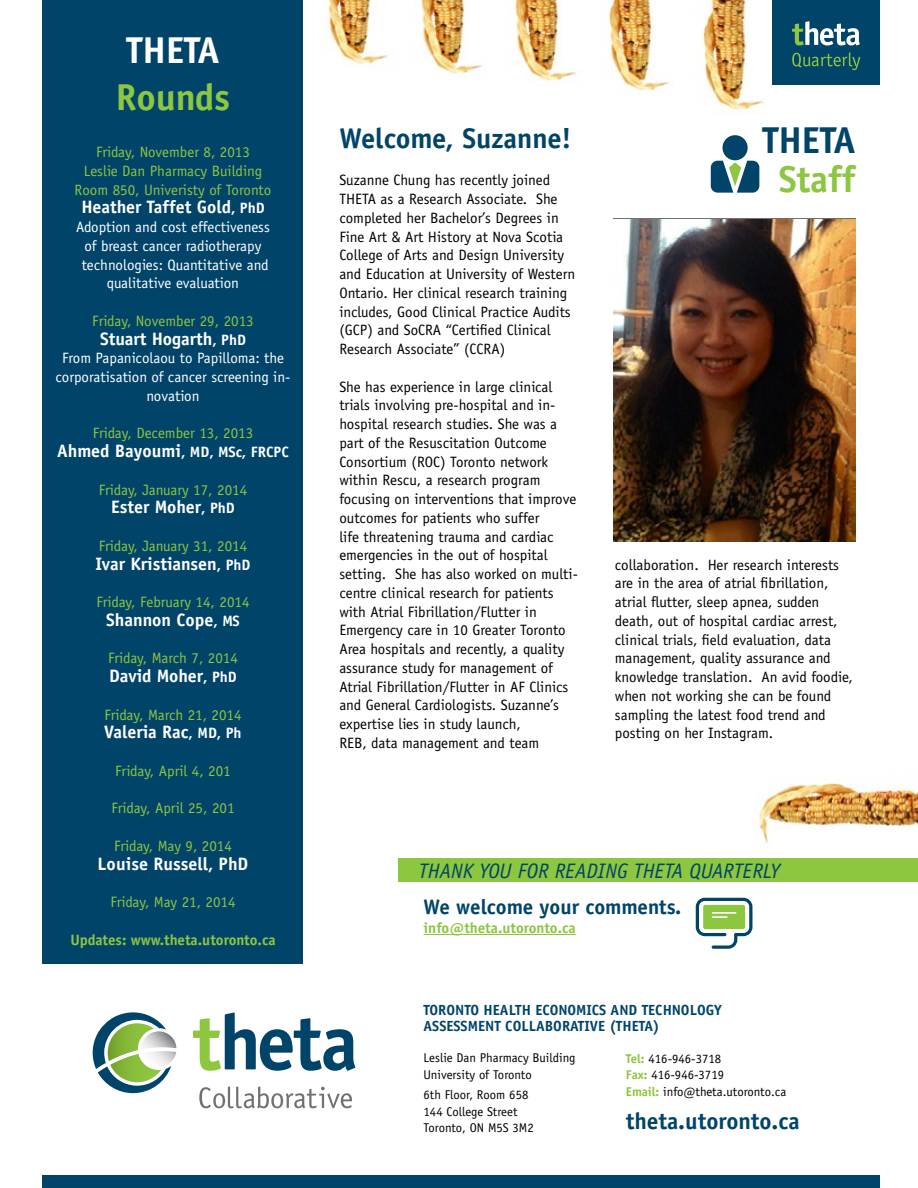
<style>
.page{position:relative;width:918px;height:1188px;background:#fff}
.page>*{position:absolute;margin:0;border:0;box-sizing:border-box;transform-origin:0 0}
.t1{font:700 37.5px "Officina Sans LT";letter-spacing:-.005em;color:#8dc63f}
.t2{font:700 37.5px "Officina Sans LT";letter-spacing:-.005em;color:#fff}
.t3{font:700 37.5px "Officina Sans LT";letter-spacing:-.005em;color:#00446a}
.t4{font:700 28.5px "Officina Sans LT";color:#00446a}
.t5{font:700 23.4px "Officina Sans LT";color:#00446a}
.t6{font:italic 21px "Officina Sans LT";color:#00446a}
.t7{font:700 21px "Officina Sans LT";color:#00446a}
.t8{font:700 18px "Officina Sans LT";color:#fff}
.t9{font:15px/18.8px "Officina Sans LT";color:#000}
.t10{font:15px/18.8px "Officina Sans LT";color:#8dc63f;text-align:center}
.t11{font:15px/18.8px "Officina Sans LT";color:#fff;text-align:center}
.t12{font:700 15px "Officina Sans LT";color:#8dc63f}
.t13{font:700 14.7px "Officina Sans LT";color:#00446a}
.t14{font:12.75px/16.5px "Officina Sans LT";color:#000}
.s1{font-size:15px}
.s2{font-weight:700;font-size:18px;color:#fff}
.s3{font-weight:700;color:#fff}
.s4{font-weight:700;color:#8dc63f}
</style>
<div class="page">
<svg style="left:199px;top:1087px;width:153px;height:21px"></svg>
<svg style="left:193px;top:1013px;width:162px;height:58px"></svg>
<svg style="left:93px;top:1012px;width:83px;height:81px"></svg>
<div style="left:43px;top:1175px;width:837px;height:13px;background:#00446a"></div>
<div style="left:772px;top:0;width:108px;height:85px;background:#00446a"></div>
<svg style="left:792px;top:21px;width:68px;height:24px"></svg>
<svg style="left:792px;top:52px;width:68px;height:18px"></svg>
<svg style="left:696px;top:898px;width:56px;height:51px"></svg>
<div style="left:43px;top:0;width:260px;height:963px;background:#00446a"></div>
<img style="left:613px;top:219px;width:243px;height:323px">
<div style="left:723px;top:135px;width:25px;height:25px;background:#00446a;border-radius:50%"></div>
<svg style="left:711px;top:161px;width:48px;height:32px"></svg>
<hr style="left:424px;top:934px;width:152px;height:1px;background:#8dc63f">
<div style="left:399px;top:858px;width:519px;height:23px;background:#8dc63f"></div>
<img style="left:757px;top:782px;width:161px;height:62px">
<img style="left:702px;top:0;width:63px;height:110px">
<img style="left:608px;top:0;width:62px;height:92px">
<img style="left:515px;top:0;width:62px;height:82px">
<img style="left:421px;top:0;width:62px;height:75px">
<img style="left:327px;top:0;width:62px;height:65px">
<h1 class="t2" style="left:126px;top:27px;width:95px">THETA</h1>
<h1 class="t1" style="left:116px;top:74px;width:116px">Rounds</h1>
<p class="t10" style="left:75px;top:143px;width:198px">Friday, November 8, 2013<br>Leslie Dan Pharmacy Building<br>Room 850, Univeristy of Toronto</p>
<p class="t8" style="left:81px;top:196px;width:185px">Heather Taffet Gold<span class="s1">, PhD</span></p>
<p class="t11" style="left:76px;top:218px;width:195px">Adoption and cost effectiveness of breast cancer radiotherapy technologies: Quantitative and qualitative evaluation</p>
<p class="t10" style="left:92px;top:311px;width:163px">Friday, November 29, 2013</p>
<p class="t8" style="left:100px;top:327px;width:147px">Stuart Hogarth<span class="s1">, PhD</span></p>
<p class="t11" style="left:55px;top:349px;width:237px">From Papanicolaou to Papilloma: the corporatisation of cancer screening in&shy;novation</p>
<p class="t10" style="left:57px;top:424px;width:233px">Friday, December 13, 2013<br><span class="s2">Ahmed Bayoumi</span><span class="s3">, MD, MSc, FRCPC</span></p>
<p class="t10" style="left:99px;top:480px;width:150px">Friday, January 17, 2014</p>
<p class="t8" style="left:111px;top:496px;width:125px">Ester Moher<span class="s1">, PhD</span></p>
<p class="t10" style="left:99px;top:536px;width:150px">Friday, January 31, 2014</p>
<p class="t8" style="left:96px;top:552px;width:156px">Ivar Kristiansen<span class="s1">, PhD</span></p>
<p class="t10" style="left:96px;top:593px;width:155px">Friday, February 14, 2014</p>
<p class="t8" style="left:106px;top:609px;width:135px">Shannon Cope<span class="s1">, MS</span></p>
<p class="t10" style="left:108px;top:649px;width:131px">Friday, March 7, 2014</p>
<p class="t8" style="left:109px;top:665px;width:129px">David Moher<span class="s1">, PhD</span></p>
<p class="t10" style="left:104px;top:705px;width:139px">Friday, March 21, 2014</p>
<p class="t8" style="left:104px;top:721px;width:139px">Valeria Rac<span class="s1">, MD, Ph</span></p>
<p class="t10" style="left:115px;top:761px;width:117px">Friday, April 4, 201</p>
<p class="t10" style="left:111px;top:799px;width:125px">Friday, April 25, 201</p>
<p class="t10" style="left:114px;top:836px;width:119px">Friday, May 9, 2014</p>
<p class="t8" style="left:98px;top:852px;width:152px">Louise Russell, PhD</p>
<p class="t10" style="left:110px;top:893px;width:127px">Friday, May 21, 2014</p>
<p class="t12" style="left:70px;top:930px;width:207px">Updates: www.theta.utoronto.ca</p>
<h2 class="t4" style="left:339px;top:120px;width:234px">Welcome, Suzanne!</h2>
<p class="t9" style="left:339px;top:171px;width:237px">Suzanne Chung has recently joined THETA as a Research Associate. She completed her Bachelor’s Degrees in Fine Art &amp; Art History at Nova Scotia College of Arts and Design University and Education at University of Western Ontario. Her clinical research training includes, Good Clinical Practice Audits (GCP) and SoCRA “Certified Clinical Research Associate” (CCRA)</p>
<p class="t9" style="left:339px;top:377px;width:240px">She has experience in large clinical trials involving pre-hospital and in&shy;hospital research studies. She was a part of the Resuscitation Outcome Consortium (ROC) Toronto network within Rescu, a research program focusing on interventions that improve outcomes for patients who suffer<br>life threatening trauma and cardiac emergencies in the out of hospital setting. She has also worked on multi&shy;centre clinical research for patients with Atrial Fibrillation/Flutter in Emergency care in 10 Greater Toronto Area hospitals and recently, a quality assurance study for management of Atrial Fibrillation/Flutter in AF Clinics and General Cardiologists. Suzanne’s expertise lies in study launch,<br>REB, data management and team</p>
<h1 class="t3" style="left:762px;top:117px;width:95px">THETA</h1>
<h1 class="t1" style="left:779px;top:156px;width:78px">Staff</h1>
<p class="t9" style="left:615px;top:555px;width:240px">collaboration. Her research interests are in the area of atrial fibrillation, atrial flutter, sleep apnea, sudden death, out of hospital cardiac arrest, clinical trials, field evaluation, data management, quality assurance and knowledge translation. An avid foodie, when not working she can be found sampling the latest food trend and posting on her Instagram.</p>
<h3 class="t6" style="left:419px;top:858px;width:362px">THANK YOU FOR READING THETA QUARTERLY</h3>
<h3 class="t7" style="left:424px;top:894px;width:259px">We welcome your comments.</h3>
<p class="t12" style="left:424px;top:919px;width:154px">info@theta.utoronto.ca</p>
<p class="t13" style="left:424px;top:1001px;width:16px">Toronto</p>
<p class="t13" style="left:484px;top:1001px;width:18px">Health</p>
<p class="t13" style="left:535px;top:1001px;width:16px">Economics</p>
<p class="t13" style="left:611px;top:1001px;width:10px">and</p>
<p class="t13" style="left:642px;top:1001px;width:16px">Technolog</p>
<p class="t13" style="left:714px;top:1001px;width:9px">y</p>
<p class="t13" style="left:424px;top:1017px;width:18px">Assessment</p>
<p class="t13" style="left:505px;top:1017px;width:16px">Collaborative</p>
<p class="t13" style="left:609px;top:1017px;width:52px">(THETA)</p>
<p class="t14" style="left:626px;top:1050px;width:162px"><span class="s4">Tel:</span> 416-946-3718<br><span class="s4">Fax:</span> 416-946-3719<br><span class="s4">Email:</span> info@theta.utoronto.ca</p>
<p class="t14" style="left:424px;top:1050px;width:153px">Leslie Dan Pharmacy Building<br>University of Toronto</p>
<p class="t14" style="left:424px;top:1087px;width:112px">6th Floor, Room 658<br>144 College Street<br>Toronto, ON M5S 3M2</p>
<h3 class="t5" style="left:626px;top:1106px;width:175px">theta.utoronto.ca</h3>
</div>
